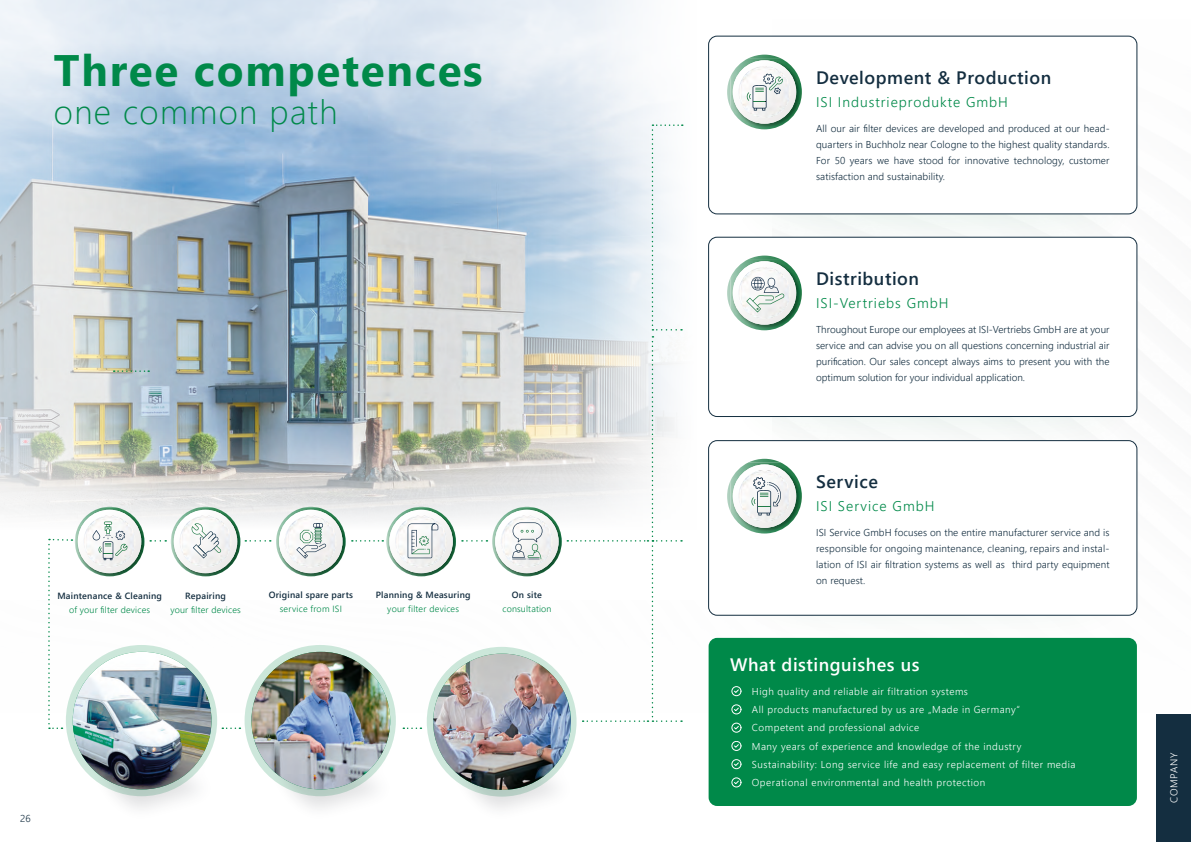
<style>
.page{position:relative;width:1191px;height:842px;background:#fff}
.page>*{position:absolute;margin:0;border:0;box-sizing:border-box;transform-origin:0 0}
.t1{font:700 44px "Segoe UI";letter-spacing:.04em;color:#008949}
.t2{font:300 34px "Segoe UI";letter-spacing:.04em;color:#008949}
.t3{font:600 18px "Segoe UI";letter-spacing:.03em;color:#142e40}
.t4{font:600 18px "Segoe UI";letter-spacing:.03em;color:#fff}
.t5{font:300 14px "Segoe UI";letter-spacing:.07em;color:#008949}
.t6{font:300 10px/16px "Segoe UI";letter-spacing:.01em;color:#142e40;text-align:justify}
.t7{font:300 10px/18.2px "Segoe UI";letter-spacing:.05em;color:#fff}
.t8{font:300 10px "Segoe UI";letter-spacing:.07em;color:#fff}
.t9{font:300 9px "Segoe UI";letter-spacing:.02em;color:#008949}
.t10{font:600 9px "Segoe UI";letter-spacing:.025em;color:#142e40}
</style>
<div class="page">
<img style="left:225px;top:186px;width:307px;height:188px">
<img style="left:105px;top:374px;width:427px;height:203px">
<svg style="left:225px;top:0;width:307px;height:186px;background:#bfd3e6"></svg>
<svg style="left:532px;top:0;width:240px;height:542px"></svg>
<svg style="left:0;top:0;width:225px;height:571px;background:#c5d1d8"></svg>
<svg style="left:731px;top:50px;width:406px;height:213px;fill:#f4f8f6"></svg>
<div style="left:731px;top:248px;width:406px;height:214px;background:#f6f9f8;border-radius:67px"></div>
<div style="left:731px;top:486px;width:406px;height:160px;background:linear-gradient(to right,#fbfcfb,#fbfcfb);border-radius:67px"></div>
<div style="left:708px;top:36px;width:428px;height:178px;background:#fff;border-radius:9px"></div>
<div style="left:708px;top:36px;width:429px;height:178px;border:1px solid #142e40;border-radius:9px"></div>
<div style="left:708px;top:237px;width:428px;height:179px;background:#fff;border-radius:9px"></div>
<div style="left:708px;top:237px;width:429px;height:180px;border:1px solid #142e40;border-radius:9px"></div>
<div style="left:708px;top:441px;width:428px;height:174px;background:#fff;border-radius:9px"></div>
<div style="left:708px;top:440px;width:429px;height:175px;border:1px solid #142e40;border-radius:9px"></div>
<div style="left:708px;top:638px;width:428px;height:168px;background:#008949;border-radius:9px"></div>
<svg style="left:48px;top:538px;width:24px;height:191px"></svg>
<svg style="left:150px;top:540px;width:16px;height:2px"></svg>
<svg style="left:245px;top:540px;width:26px;height:2px"></svg>
<svg style="left:352px;top:540px;width:31px;height:2px"></svg>
<svg style="left:462px;top:540px;width:25px;height:2px"></svg>
<svg style="left:567px;top:124px;width:116px;height:598px"></svg>
<svg style="left:114px;top:370px;width:35px;height:2px"></svg>
<svg style="left:66px;top:645px;width:151px;height:151px;background:#c8e4d7"></svg>
<svg style="left:244px;top:645px;width:152px;height:151px;background:#cbe5d9"></svg>
<svg style="left:427px;top:647px;width:149px;height:150px"></svg>
<img style="left:82px;top:682px;width:150px;height:127px">
<img style="left:261px;top:682px;width:151px;height:127px">
<img style="left:443px;top:683px;width:149px;height:126px">
<img style="left:73px;top:652px;width:138px;height:137px;border-radius:69px">
<img style="left:251px;top:652px;width:139px;height:137px;border-radius:69px">
<img style="left:433px;top:654px;width:138px;height:136px;border-radius:68px">
<svg style="left:731px;top:686px;width:10px;height:10px"></svg>
<svg style="left:731px;top:704px;width:10px;height:10px"></svg>
<svg style="left:731px;top:723px;width:10px;height:9px"></svg>
<svg style="left:731px;top:741px;width:10px;height:10px"></svg>
<svg style="left:731px;top:759px;width:10px;height:10px"></svg>
<svg style="left:731px;top:777px;width:10px;height:10px"></svg>
<div style="left:1157px;top:714px;width:34px;height:128px;background:#142e40"></div>
<img style="left:171px;top:507px;width:42px;height:42px">
<img style="left:172px;top:508px;width:68px;height:68px">
<img style="left:276px;top:507px;width:42px;height:42px">
<img style="left:277px;top:508px;width:69px;height:68px">
<img style="left:386px;top:507px;width:42px;height:42px">
<img style="left:387px;top:508px;width:69px;height:68px">
<img style="left:492px;top:507px;width:42px;height:42px">
<img style="left:493px;top:508px;width:69px;height:68px">
<svg style="left:174px;top:510px;width:63px;height:63px"></svg>
<svg style="left:279px;top:510px;width:63px;height:63px"></svg>
<svg style="left:389px;top:510px;width:64px;height:63px"></svg>
<svg style="left:495px;top:510px;width:63px;height:63px"></svg>
<img style="left:75px;top:507px;width:42px;height:42px">
<img style="left:76px;top:508px;width:68px;height:68px">
<svg style="left:78px;top:510px;width:63px;height:63px"></svg>
<img style="left:727px;top:55px;width:53px;height:51px">
<img style="left:730px;top:58px;width:72px;height:71px">
<img style="left:727px;top:256px;width:53px;height:51px">
<img style="left:730px;top:259px;width:72px;height:71px">
<img style="left:727px;top:459px;width:53px;height:51px">
<img style="left:730px;top:462px;width:72px;height:71px">
<svg style="left:733px;top:60px;width:63px;height:64px"></svg>
<svg style="left:733px;top:261px;width:63px;height:64px"></svg>
<svg style="left:733px;top:464px;width:63px;height:64px"></svg>
<h1 class="t1" style="left:54px;top:29px;width:430px">Three competences</h1>
<h2 class="t2" style="left:54px;top:80px;width:285px">one common path</h2>
<p class="t10" style="left:57px;top:587px;width:106px">Maintenance &amp; Cleaning</p>
<p class="t9" style="left:69px;top:601px;width:82px">of your filter devices</p>
<p class="t10" style="left:185px;top:587px;width:42px">Repairing</p>
<p class="t9" style="left:170px;top:601px;width:72px">your filter devices</p>
<p class="t10" style="left:269px;top:586px;width:86px">Original spare parts</p>
<p class="t9" style="left:280px;top:600px;width:64px">service from ISI</p>
<p class="t10" style="left:376px;top:586px;width:96px">Planning &amp; Measuring</p>
<p class="t9" style="left:387px;top:600px;width:73px">your filter devices</p>
<p class="t10" style="left:512px;top:586px;width:32px">On site</p>
<p class="t9" style="left:502px;top:600px;width:51px">consultation</p>
<p class="t6" style="left:20px;top:810px;width:12px">26</p>
<h3 class="t3" style="left:816px;top:60px;width:236px">Development &amp; Production</h3>
<h3 class="t5" style="left:816px;top:89px;width:193px">ISI Industrieprodukte GmbH</h3>
<p class="t6" style="left:816px;top:119px;width:295px">All our air filter devices are developed and produced at our head&shy;quarters in Buchholz near Cologne to the highest quality standards.<br>For 50 years we have stood for innovative technology, customer satisfaction and sustainability.</p>
<h3 class="t3" style="left:816px;top:261px;width:104px">Distribution</h3>
<h3 class="t5" style="left:816px;top:290px;width:134px">ISI-Vertriebs GmbH</h3>
<p class="t6" style="left:816px;top:320px;width:295px">Throughout Europe our employees at ISI-Vertriebs GmbH are at your service and can advise you on all questions concerning industrial air purification. Our sales concept always aims to present you with the optimum solution for your individual application.</p>
<h3 class="t3" style="left:816px;top:464px;width:63px">Service</h3>
<h3 class="t5" style="left:816px;top:493px;width:120px">ISI Service GmbH</h3>
<p class="t6" style="left:816px;top:523px;width:295px">ISI Service GmbH focuses on the entire manufacturer service and is responsible for ongoing maintenance, cleaning, repairs and instal&shy;lation of ISI air filtration systems as well as third party equipment on request.</p>
<h3 class="t4" style="left:730px;top:647px;width:191px">What distinguishes us</h3>
<p class="t7" style="left:752px;top:681px;width:325px">High quality and reliable air filtration systems<br>All products manufactured by us are „Made in Germany“<br>Competent and professional advice<br>Many years of experience and knowledge of the industry Sustainability: Long service life and easy replacement of filter media Operational environmental and health protection</p>
<p class="t8" style="left:1164px;top:803px;width:52px;rotate:-90deg">COMPANY</p>
</div>
